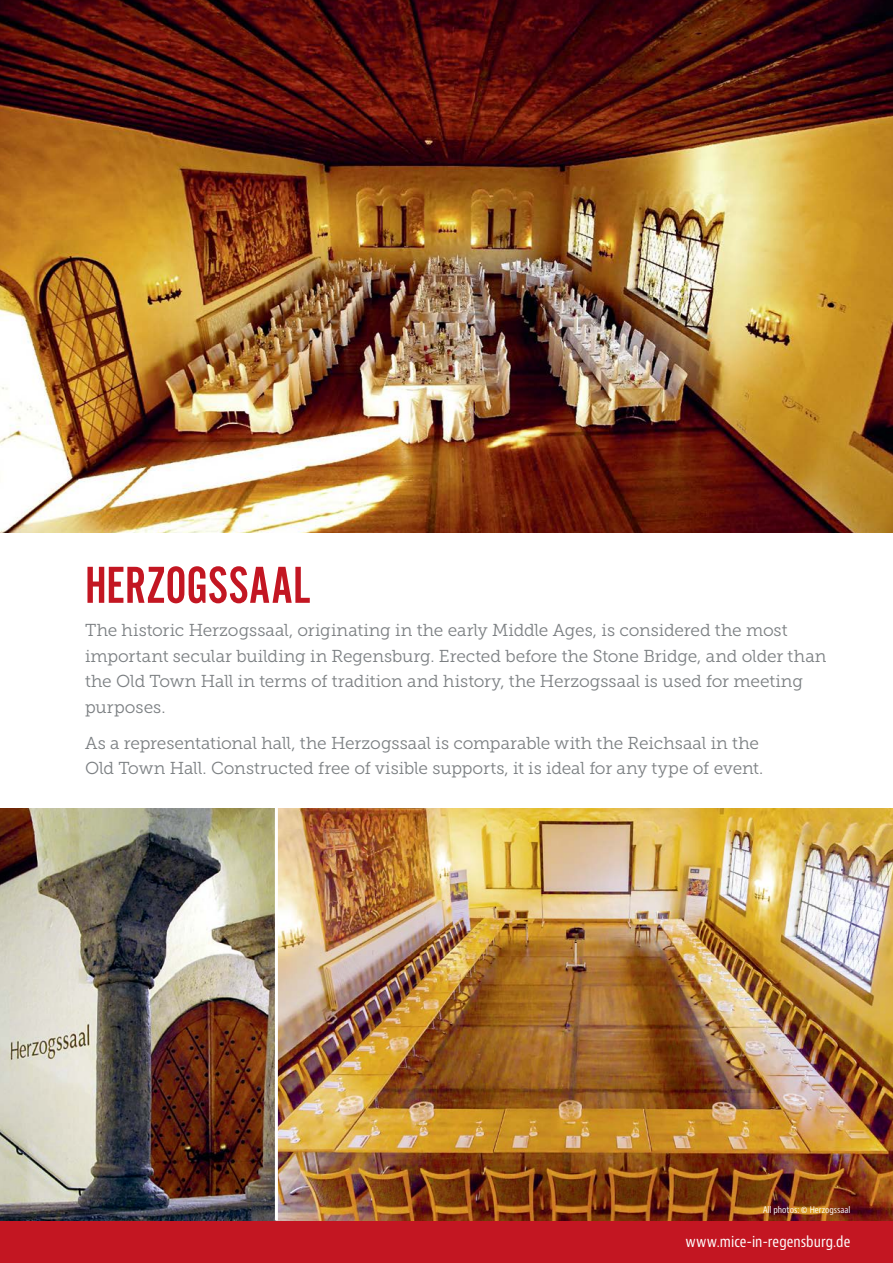
<style>
.page{position:relative;width:893px;height:1263px;background:#fff}
.page>*{position:absolute;margin:0;border:0;box-sizing:border-box;transform-origin:0 0}
.t1{font:54px "Alternate Got No 2 D";color:#c31622}
.t2{font:17.25px/25.5px "Museo Slab 300";letter-spacing:-.005em;color:#7b7f82}
.t3{font:condensed 15px "Bernino Sans";letter-spacing:.005em;color:#fff}
.t4{font:condensed 9px "Bernino Sans";color:#fff}
</style>
<div class="page">
<div style="left:0;top:1220px;width:893px;height:43px;background:#c31622"></div>
<img style="left:0;top:808px;width:275px;height:412px">
<img style="left:278px;top:808px;width:615px;height:412px">
<img style="left:0;top:0;width:893px;height:533px">
<h1 class="t1" style="left:85px;top:556px;width:227px">HERZOGSSAAL</h1>
<p class="t2" style="left:85px;top:617px;width:743px">The historic Herzogssaal, originating in the early Middle Ages, is considered the most important secular building in Regensburg. Erected before the Stone Bridge, and older than the Old Town Hall in terms of tradition and history, the Herzogssaal is used for meeting purposes.</p>
<p class="t2" style="left:85px;top:730px;width:680px">As a representational hall, the Herzogssaal is comparable with the Reichsaal in the<br>Old Town Hall. Constructed free of visible supports, it is ideal for any type of event.</p>
<p class="t4" style="left:763px;top:1204px;width:89px">All photos: © Herzogssaal</p>
<p class="t3" style="left:686px;top:1232px;width:166px">www.mice-in-regensburg.de</p>
</div>
